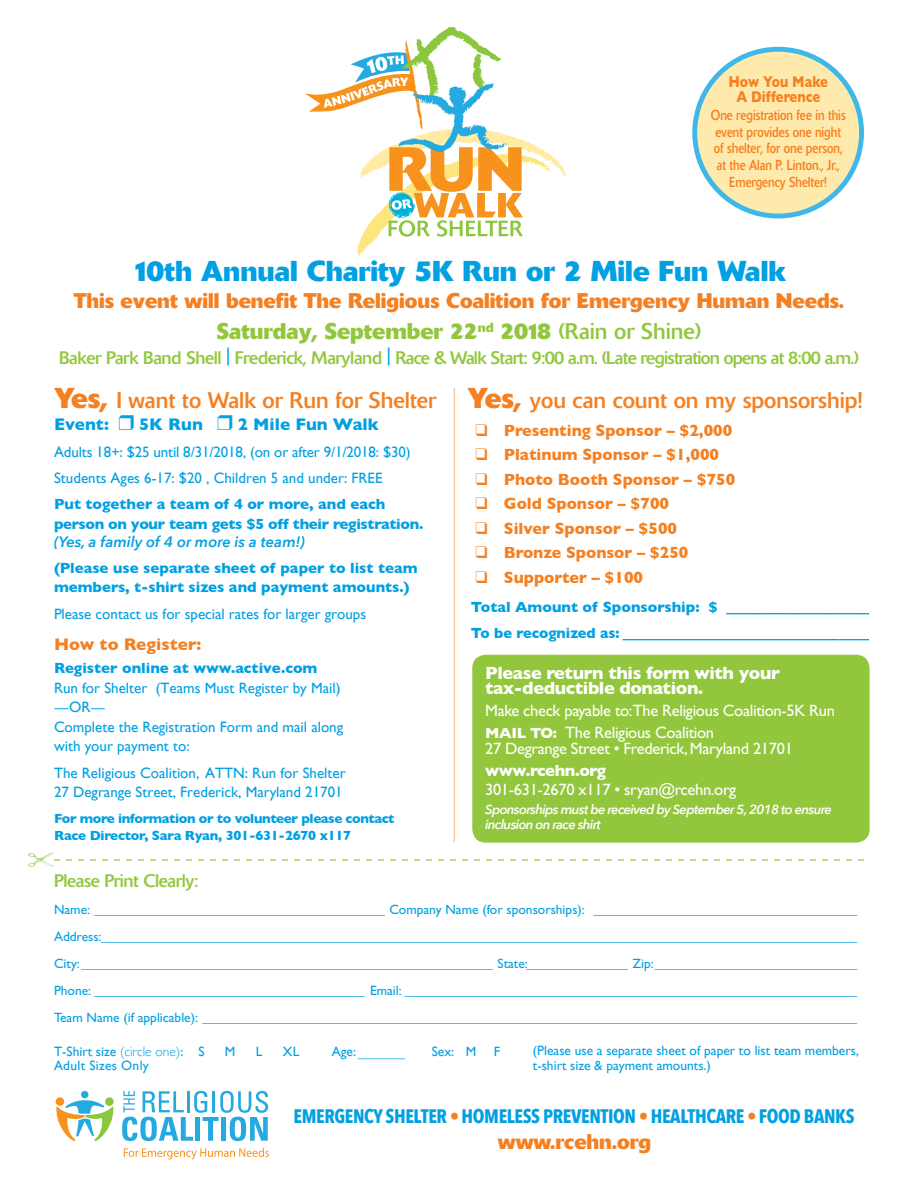
<style>
.page{position:relative;width:918px;height:1188px;background:#fff}
.page>*{position:absolute;margin:0;border:0;box-sizing:border-box;transform-origin:0 0}
.t1{font:700 28.5px "Delta";color:#00a0e2}
.t2{font:22.5px "Delta";color:#f58021}
.t3{font:700 22.5px "Delta";color:#92c73d}
.t4{font:700 21px "Delta";color:#f58021}
.t5{font:700 19.5px "Avenir Next Condensed";letter-spacing:-.02em;color:#00a0e2}
.t6{font:18px "Delta";letter-spacing:-.02em;color:#92c73d}
.t7{font:700 18px/15.3px "Gill Sans";letter-spacing:-.02em;color:#fff}
.t8{font:700 17.1px "Gill Sans";color:#00a0e2}
.t9{font:700 17.1px "Gill Sans";color:#f58021}
.t10{font:16.5px/19.5px "Gill Sans";letter-spacing:-.02em;color:#fff}
.t11{font:700 16.5px "Gill Sans";color:#f58021}
.t12{font:700 16.5px "Gill Sans";color:#00a0e2}
.t13{font:700 15.9px/14.9px "Gill Sans";color:#f58021;text-align:center;scale:.82 1}
.t14{font:15px/19.5px "Gill Sans";color:#00a0e2}
.t15{font:700 15px/19.5px "Gill Sans";color:#00a0e2}
.t16{font:700 15px/19.5px "Gill Sans";letter-spacing:-.02em;color:#00a0e2}
.t17{font:italic 600 15px "Avenir Next";color:#00a0e2}
.t18{font:14.25px/16.6px "Delta";color:#f58021;text-align:center;scale:.82 1}
.t19{font:13.5px "Gill Sans";color:#00a0e2}
.listing{font:13.5px/15px "Gill Sans";color:#00a0e2}
.t20{font:700 13.5px "Gill Sans";letter-spacing:-.03em;color:#00a0e2}
.listing-2{font:13.5px "Gill Sans";letter-spacing:.02em;color:#00a0e2}
.t21{font:italic 600 13.2px/15px "Avenir Next";letter-spacing:-.05em;color:#fff}
.s1{font-weight:400}
.s2{font-weight:700;font-size:28.5px}
.s3{font-weight:700}
.s4{font-size:16.5px}
.s5{font-size:15px}
.s6{font-weight:700;font-size:15px}
.s7{font-weight:300}
.s8{color:#f58021}
</style>
<div class="page">
<svg style="left:28px;top:853px;width:836px;height:14px"></svg>
<hr style="left:454px;top:388px;width:1px;height:454px;background:#fcc698">
<div style="left:695px;top:49px;width:167px;height:167px;background:#ffeaae;border-radius:50%"></div>
<div style="left:692px;top:47px;width:172px;height:171px;border:5px solid #00a0e2;border-radius:50%"></div>
<div style="left:81px;top:1091px;width:7px;height:7px;background:#24aae1;border-radius:50%"></div>
<div style="left:105px;top:1097px;width:9px;height:9px;background:#8bc63e;border-radius:50%"></div>
<svg style="left:56px;top:1100px;width:58px;height:41px"></svg>
<div style="left:56px;top:1097px;width:8px;height:9px;background:#f7931d;border-radius:50%"></div>
<svg style="left:124px;top:1148px;width:145px;height:12px"></svg>
<svg style="left:122px;top:1091px;width:146px;height:50px"></svg>
<div style="left:472px;top:655px;width:398px;height:188px;background:#92c73d;border-radius:14px"></div>
<svg style="left:305px;top:27px;width:261px;height:229px"></svg>
<p class="t13" style="left:728px;top:74px;width:123px">How You Make<br>A Difference</p>
<p class="t18" style="left:711px;top:107px;width:166px">One registration fee in this event provides one night of shelter, for one person, at the Alan P. Linton., Jr.,<br>Emergency Shelter!</p>
<p class="t1" style="left:132px;top:253px;width:655px">10th Annual Charity 5K Run or 2 Mile Fun Walk</p>
<p class="t4" style="left:74px;top:288px;width:772px">This event will benefit The Religious Coalition for Emergency Human Needs.</p>
<p class="t3" style="left:217px;top:318px;width:486px">Saturday, September 22<sup>nd</sup> 2018 <span class="s1">(Rain or Shine)</span></p>
<p class="t6" style="left:59px;top:348px;width:801px">Baker Park Band Shell <sup>|</sup> Frederick, Maryland <sup>|</sup> Race &amp; Walk Start: 9:00 a.m. (Late registration opens at 8:00 a.m.)</p>
<p class="t2" style="left:54px;top:387px;width:384px"><span class="s2">Yes,</span> I want to Walk or Run for Shelter</p>
<p class="t2" style="left:468px;top:387px;width:397px"><span class="s2">Yes,</span> you can count on my sponsorship!</p>
<p class="t8" style="left:54px;top:411px;width:56px">Event:</p>
<p class="t8" style="left:139px;top:411px;width:65px">5K Run</p>
<p class="t8" style="left:238px;top:411px;width:143px">2 Mile Fun Walk</p>
<p class="t14" style="left:54px;top:442px;width:358px">Adults 18+: $25 until 8/31/2018, (on or after 9/1/2018: $30)</p>
<p class="t14" style="left:54px;top:468px;width:330px">Students Ages 6-17: $20 , Children 5 and under: FREE</p>
<p class="t16" style="left:54px;top:494px;width:371px">Put together a team of 4 or more, and each person on your team gets $5 off their registration.</p>
<p class="t17" style="left:54px;top:529px;width:253px">(Yes, a family of 4 or more is a team!)</p>
<p class="t15" style="left:54px;top:558px;width:365px">(Please use separate sheet of paper to list team members, t-shirt sizes and payment amounts.)</p>
<p class="t14" style="left:54px;top:604px;width:314px">Please contact us for special rates for larger groups</p>
<p class="t9" style="left:54px;top:631px;width:149px">How to Register:</p>
<p class="t14" style="left:54px;top:659px;width:288px"><span class="s3">Register online at www.active.com<br></span>Run for Shelter (Teams Must Register by Mail)</p>
<p class="t14" style="left:54px;top:698px;width:53px">—OR—</p>
<p class="t14" style="left:54px;top:717px;width:291px">Complete the Registration Form and mail along with your payment to:</p>
<p class="t14" style="left:54px;top:763px;width:293px">The Religious Coalition, ATTN: Run for Shelter<br>27 Degrange Street, Frederick, Maryland 21701</p>
<p class="t20" style="left:54px;top:808px;width:342px">For more information or to volunteer please contact</p>
<p class="t20" style="left:54px;top:825px;width:299px">Race Director, Sara Ryan, 301-631-2670 x117</p>
<p class="t11" style="left:475px;top:417px;width:258px">❑ Presenting Sponsor – $2,000</p>
<p class="t11" style="left:475px;top:442px;width:245px">❑ Platinum Sponsor – $1,000</p>
<p class="t11" style="left:475px;top:466px;width:261px">❑ Photo Booth Sponsor – $750</p>
<p class="t11" style="left:475px;top:491px;width:195px">❑ Gold Sponsor – $700</p>
<p class="t11" style="left:475px;top:515px;width:203px">❑ Silver Sponsor – $500</p>
<p class="t11" style="left:475px;top:539px;width:215px">❑ Bronze Sponsor – $250</p>
<p class="t11" style="left:475px;top:564px;width:169px">❑ Supporter – $100</p>
<p class="t15" style="left:471px;top:597px;width:406px">Total Amount of Sponsorship: $ <span class="s4">__________________</span></p>
<p class="t12" style="left:471px;top:619px;width:402px"><span class="s5">To be recognized as:</span> _______________________________</p>
<p class="t7" style="left:485px;top:665px;width:296px">Please return this form with your tax-deductible donation.</p>
<p class="t10" style="left:485px;top:701px;width:351px">Make check payable to:The Religious Coalition-5K Run</p>
<p class="t10" style="left:485px;top:723px;width:231px"><span class="s6">MAIL TO:</span> The Religious Coalition</p>
<p class="t10" style="left:485px;top:739px;width:309px">27 Degrange Street • Frederick, Maryland 21701</p>
<p class="t10" style="left:485px;top:761px;width:253px"><span class="s3">www.rcehn.org<br></span>301-631-2670 x117 • sryan@rcehn.org</p>
<p class="t21" style="left:485px;top:802px;width:348px">Sponsorships must be received by September 5, 2018 to ensure inclusion on race shirt</p>
<p class="t6" style="left:54px;top:870px;width:146px">Please Print Clearly:</p>
<p class="t19" style="left:54px;top:902px;width:805px">Name: ___________________________________________ Company Name (for sponsorships): _______________________________________</p>
<p class="t19" style="left:54px;top:929px;width:805px">Address:________________________________________________________________________________________________________________</p>
<p class="t19" style="left:54px;top:956px;width:805px">City:_____________________________________________________________ State:_______________ Zip:______________________________</p>
<p class="t19" style="left:54px;top:983px;width:805px">Phone: ________________________________________ Email: ___________________________________________________________________</p>
<p class="t19" style="left:54px;top:1010px;width:805px">Team Name (if applicable): _________________________________________________________________________________________________</p>
<p class="listing" style="left:54px;top:1044px;width:152px">T-Shirt size <span class="s7">(circle one)</span>: S</p>
<p class="listing" style="left:225px;top:1044px;width:12px">M</p>
<p class="listing" style="left:256px;top:1044px;width:8px">L</p>
<p class="listing" style="left:283px;top:1044px;width:18px">XL</p>
<p class="listing" style="left:332px;top:1044px;width:75px">Age: _______</p>
<p class="listing" style="left:432px;top:1044px;width:46px">Sex: M</p>
<p class="listing" style="left:494px;top:1044px;width:8px">F</p>
<p class="listing-2" style="left:54px;top:1058px;width:96px">Adult Sizes Only</p>
<p class="listing" style="left:533px;top:1043px;width:328px">(Please use a separate sheet of paper to list team members, t-shirt size &amp; payment amounts.)</p>
<p class="t5" style="left:294px;top:1104px;width:563px">EMERGENCY SHELTER <span class="s8">•</span> HOMELESS PREVENTION <span class="s8">•</span> HEALTHCARE <span class="s8">•</span> FOOD BANKS</p>
<p class="t4" style="left:498px;top:1128px;width:155px">www.rcehn.org</p>
</div>
